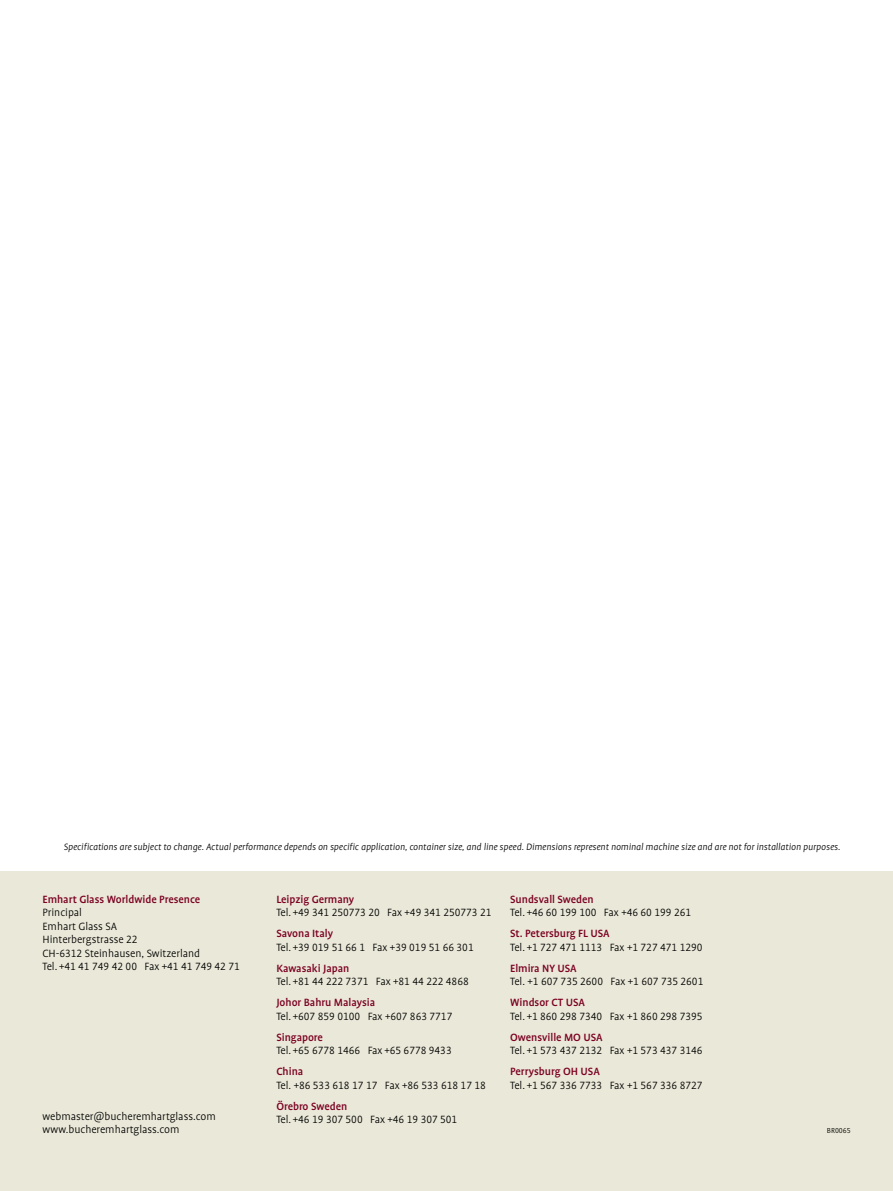
<style>
.page{position:relative;width:893px;height:1191px;background:#fff}
.page>*{position:absolute;margin:0;border:0;box-sizing:border-box;transform-origin:0 0}
.t1{font:300 12px/13.5px "Bucher Profile";letter-spacing:-.005em;color:#000}
.t2{font:500 12px "Bucher Profile";letter-spacing:-.005em;color:#7b0123}
.t3{font:italic 300 10.5px "Bucher Profile";letter-spacing:-.005em;color:#000}
.t4{font:300 8.25px "Bucher Profile";color:#000}
</style>
<div class="page">
<hr style="left:892px;top:191px;width:1px;height:617px;background:#eae8d8">
<div style="left:0;top:872px;width:893px;height:319px;background:#eae8d8"></div>
<p class="t3" style="left:64px;top:842px;width:778px">Specifications are subject to change. Actual performance depends on specific application, container size, and line speed. Dimensions represent nominal machine size and are not for installation purposes.</p>
<p class="t2" style="left:43px;top:892px;width:159px">Emhart Glass Worldwide Presence</p>
<p class="t1" style="left:43px;top:905px;width:199px">Principal<br>Emhart Glass SA<br>Hinterbergstrasse 22<br>CH-6312 Steinhausen, Switzerland<br>Tel. +41 41 749 42 00 Fax +41 41 749 42 71</p>
<p class="t1" style="left:43px;top:1109px;width:175px">webmaster@bucheremhartglass.com www.bucheremhartglass.com</p>
<p class="t2" style="left:276px;top:892px;width:79px">Leipzig Germany</p>
<p class="t1" style="left:276px;top:905px;width:217px">Tel. +49 341 250773 20 Fax +49 341 250773 21</p>
<p class="t2" style="left:276px;top:927px;width:58px">Savona Italy</p>
<p class="t1" style="left:276px;top:940px;width:199px">Tel. +39 019 51 66 1 Fax +39 019 51 66 301</p>
<p class="t2" style="left:276px;top:961px;width:74px">Kawasaki Japan</p>
<p class="t1" style="left:276px;top:974px;width:194px">Tel. +81 44 222 7371 Fax +81 44 222 4868</p>
<p class="t2" style="left:276px;top:996px;width:100px">Johor Bahru Malaysia</p>
<p class="t1" style="left:276px;top:1009px;width:178px">Tel. +607 859 0100 Fax +607 863 7717</p>
<p class="t2" style="left:276px;top:1030px;width:48px">Singapore</p>
<p class="t1" style="left:276px;top:1043px;width:177px">Tel. +65 6778 1466 Fax +65 6778 9433</p>
<p class="t2" style="left:276px;top:1065px;width:28px">China</p>
<p class="t1" style="left:276px;top:1078px;width:211px">Tel. +86 533 618 17 17 Fax +86 533 618 17 18</p>
<p class="t2" style="left:276px;top:1099px;width:72px">Örebro Sweden</p>
<p class="t1" style="left:276px;top:1112px;width:183px">Tel. +46 19 307 500 Fax +46 19 307 501</p>
<p class="t2" style="left:510px;top:892px;width:85px">Sundsvall Sweden</p>
<p class="t1" style="left:510px;top:905px;width:183px">Tel. +46 60 199 100 Fax +46 60 199 261</p>
<p class="t2" style="left:510px;top:927px;width:101px">St. Petersburg FL USA</p>
<p class="t1" style="left:510px;top:940px;width:194px">Tel. +1 727 471 1113 Fax +1 727 471 1290</p>
<p class="t2" style="left:510px;top:961px;width:68px">Elmira NY USA</p>
<p class="t1" style="left:510px;top:974px;width:195px">Tel. +1 607 735 2600 Fax +1 607 735 2601</p>
<p class="t2" style="left:510px;top:996px;width:76px">Windsor CT USA</p>
<p class="t1" style="left:510px;top:1009px;width:194px">Tel. +1 860 298 7340 Fax +1 860 298 7395</p>
<p class="t2" style="left:510px;top:1030px;width:94px">Owensville MO USA</p>
<p class="t1" style="left:510px;top:1043px;width:194px">Tel. +1 573 437 2132 Fax +1 573 437 3146</p>
<p class="t2" style="left:510px;top:1065px;width:91px">Perrysburg OH USA</p>
<p class="t1" style="left:510px;top:1078px;width:194px">Tel. +1 567 336 7733 Fax +1 567 336 8727</p>
<p class="t4" style="left:827px;top:1126px;width:25px">BR0065</p>
</div>
